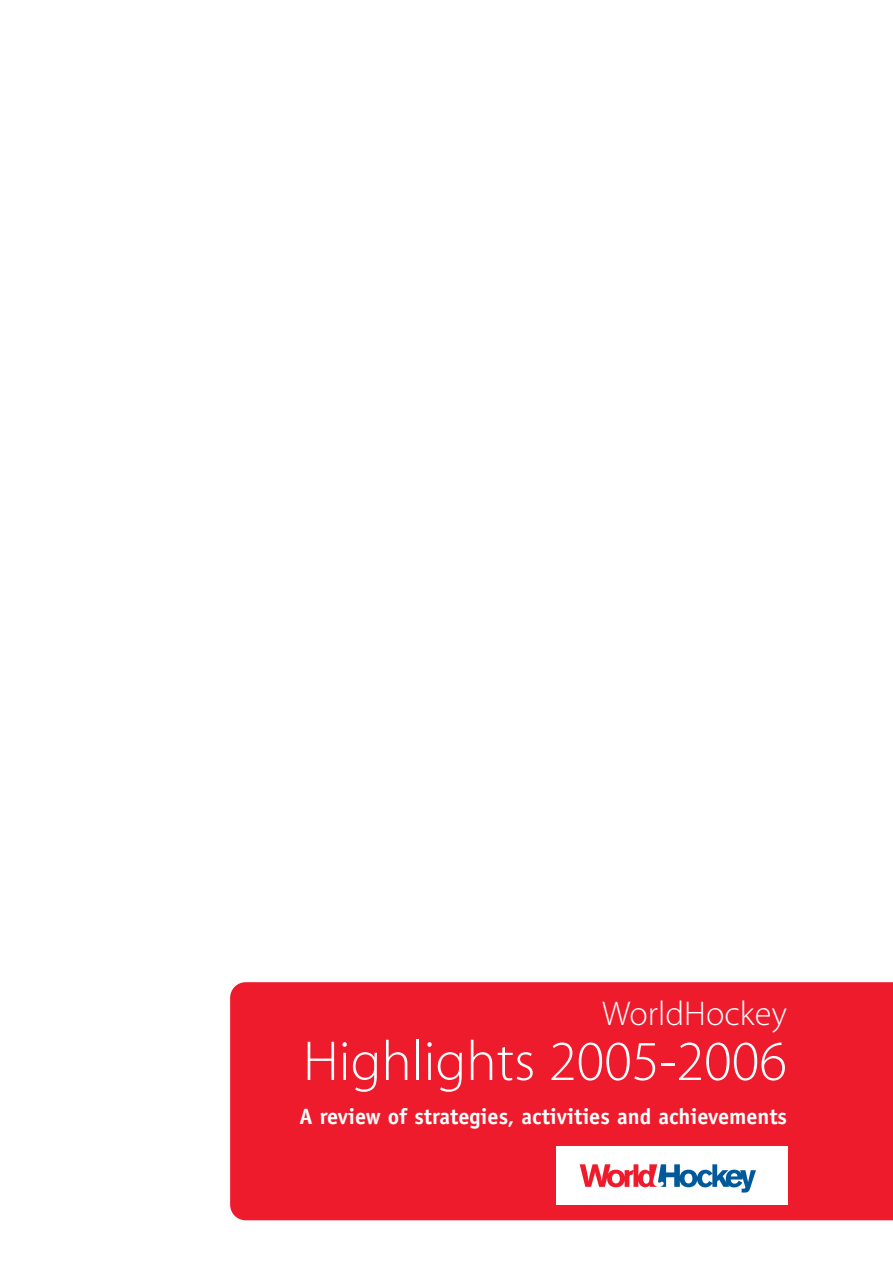
<style>
.page{position:relative;width:893px;height:1263px;background:#fff}
.page>*{position:absolute;margin:0;border:0;box-sizing:border-box;transform-origin:0 0}
.t1{font:56.7px "Myriad MM 215 600";color:#fff}
.t2{font:34.5px "Myriad MM 215 600";color:#fff}
.t3{font:700 22.2px "Officina Sans";color:#fff}
</style>
<div class="page">
<div style="left:230px;top:982px;width:662px;height:238px;background:#ee1b2d"></div>
<div style="left:555px;top:1147px;width:232px;height:58px;background:#fff"></div>
<svg style="left:579px;top:1164px;width:177px;height:29px"></svg>
<h2 class="t2" style="left:602px;top:1000px;width:186px">WorldHockey</h2>
<h1 class="t1" style="left:303px;top:1040px;width:485px">Highlights 2005-2006</h1>
<p class="t3" style="left:299px;top:1108px;width:489px">A review of strategies, activities and achievements</p>
</div>
